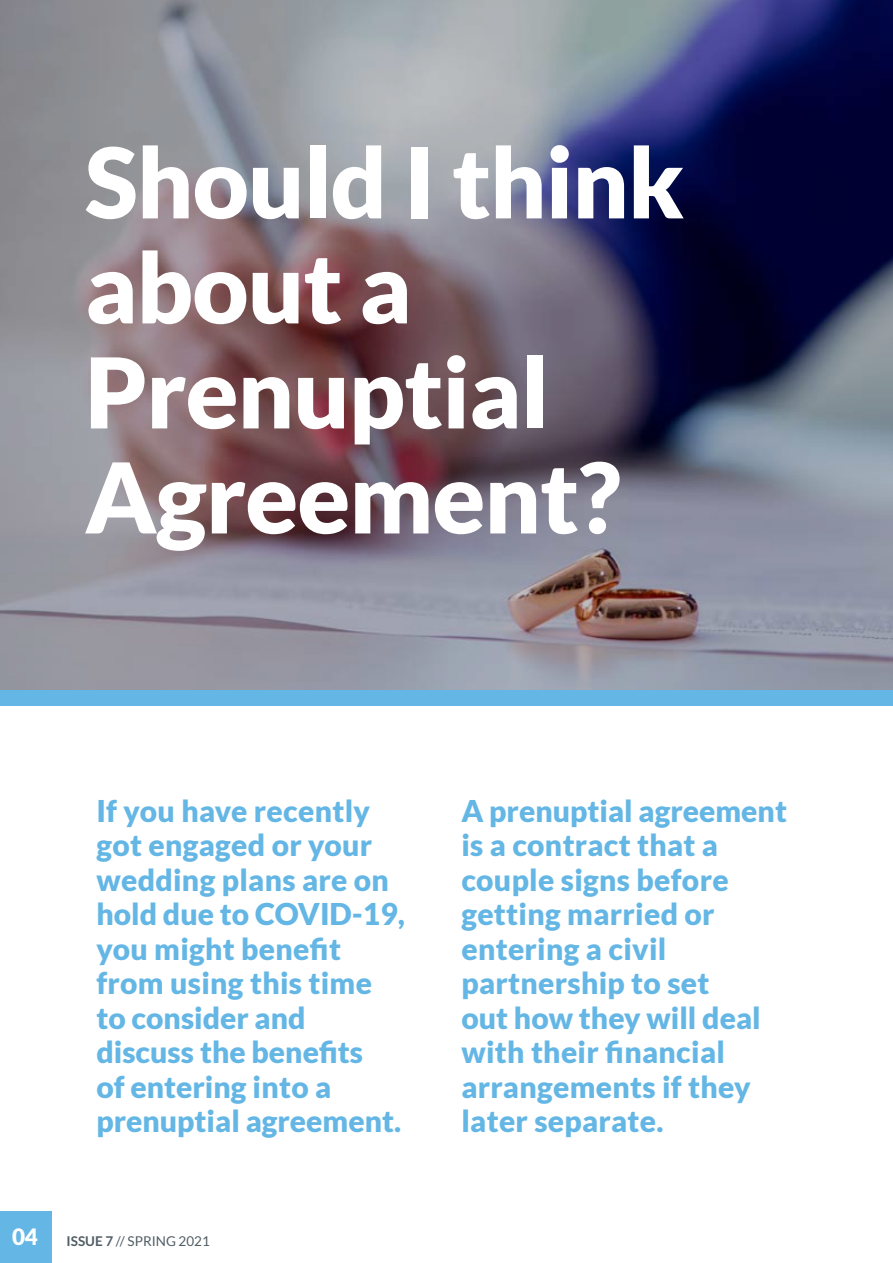
<style>
.page{position:relative;width:893px;height:1263px;background:#fff}
.page>*{position:absolute;margin:0;border:0;box-sizing:border-box;transform-origin:0 0}
.t1{font:900 97.5px/105px "Lato";letter-spacing:-.01em;color:#fff}
.t2{font:900 30px/34.5px "Lato";letter-spacing:.01em;color:#64b6e5}
.t3{font:900 22.5px "Lato";color:#fefefe}
.t4{font:13.5px "Lato";color:#505d64}
.s1{font-weight:700}
</style>
<div class="page">
<img style="left:0;top:0;width:893px;height:690px">
<div style="left:0;top:1212px;width:51px;height:51px;background:#64b6e5"></div>
<div style="left:0;top:690px;width:893px;height:16px;background:#64b6e5"></div>
<h1 class="t1" style="left:85px;top:128px;width:601px">Should I think about a<br>Prenuptial<br>Agreement?</h1>
<p class="t2" style="left:96px;top:793px;width:310px">If you have recently got engaged or your wedding plans are on hold due to COVID-19, you might benefit from using this time to consider and discuss the benefits<br>of entering into a prenuptial agreement.</p>
<p class="t3" style="left:12px;top:1223px;width:27px">04</p>
<p class="t4" style="left:67px;top:1234px;width:145px"><span class="s1">ISSUE 7</span> // SPRING 2021</p>
<p class="t2" style="left:461px;top:793px;width:327px">A prenuptial agreement is a contract that a couple signs before getting married or entering a civil partnership to set<br>out how they will deal with their financial arrangements if they later separate.</p>
</div>
